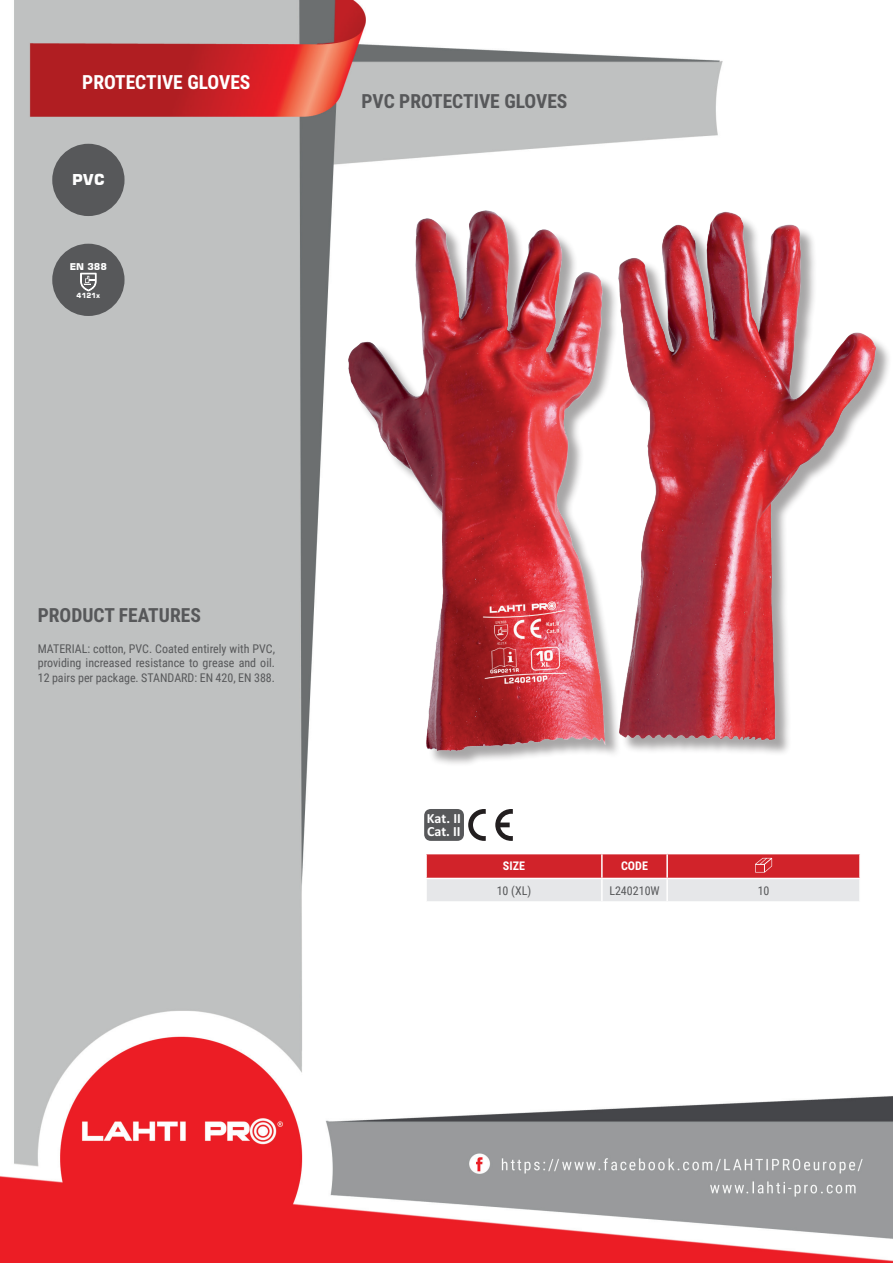
<style>
.page{position:relative;width:893px;height:1263px;background:#fff}
.page>*{position:absolute;margin:0;border:0;box-sizing:border-box;transform-origin:0 0}
.t1{font:700 19.5px "Roboto Condensed";color:#57585a}
.t2{font:700 19.5px "Roboto Condensed";color:#fff}
.t3{font:700 15px "Square 721 BT";color:#fff}
.t4{font:700 14.1px/12.9px "Calibri Profix";color:#fff}
.t5{font:12px/14.4px "Roboto Condensed";color:#57585a;text-align:justify}
.t6{font:700 12px "Roboto Condensed";color:#fff}
.t7{font:700 9.3px "Square 721 BT";color:#fff}
.t8{font:700 7.05px "Square 721 BT";color:#fff}
</style>
<div class="page">
<img style="left:0;top:0;width:893px;height:1263px">
<div style="left:52px;top:144px;width:73px;height:72px;background:#57585a;border-radius:50%"></div>
<div style="left:52px;top:244px;width:73px;height:72px;background:#57585a;border-radius:50%"></div>
<div style="left:351px;top:213px;width:541px;height:554px;background:#231f20;opacity:.4"></div>
<img style="left:349px;top:211px;width:527px;height:539px">
<hr style="left:425px;top:854px;width:2px;height:24px;background:#fff">
<hr style="left:425px;top:879px;width:2px;height:22px;background:#fff">
<hr style="left:859px;top:854px;width:2px;height:24px;background:#fff">
<hr style="left:859px;top:879px;width:2px;height:22px;background:#fff">
<hr style="left:425px;top:853px;width:177px;height:1px;background:#fff">
<hr style="left:667px;top:853px;width:194px;height:1px;background:#fff">
<hr style="left:425px;top:878px;width:177px;height:1px;background:#fff">
<hr style="left:667px;top:878px;width:194px;height:1px;background:#fff">
<hr style="left:425px;top:901px;width:177px;height:2px;background:#fff">
<hr style="left:602px;top:901px;width:65px;height:2px;background:#fff">
<hr style="left:667px;top:901px;width:194px;height:2px;background:#fff">
<svg style="left:426px;top:853px;width:434px;height:48px;background:#dd8a8f"></svg>
<div style="left:424px;top:809px;width:40px;height:32px;background:#57585a;border-radius:7px"></div>
<svg style="left:495px;top:809px;width:18px;height:32px"></svg>
<svg style="left:468px;top:809px;width:18px;height:32px"></svg>
<svg style="left:80px;top:272px;width:17px;height:20px"></svg>
<h1 class="t2" style="left:82px;top:69px;width:170px">PROTECTIVE GLOVES</h1>
<p class="t3" style="left:72px;top:171px;width:34px">PVC</p>
<p class="t7" style="left:70px;top:261px;width:39px">EN 388</p>
<p class="t8" style="left:77px;top:291px;width:25px">4121x</p>
<h1 class="t1" style="left:361px;top:88px;width:207px">PVC PROTECTIVE GLOVES</h1>
<h1 class="t1" style="left:38px;top:601px;width:165px">PRODUCT FEATURES</h1>
<p class="t5" style="left:38px;top:641px;width:239px">MATERIAL: cotton, PVC. Coated entirely with PVC, providing increased resistance to grease and oil.<br>12 pairs per package. STANDARD: EN 420, EN 388.</p>
<p class="t4" style="left:427px;top:811px;width:35px">Kat. II<br>Cat. II</p>
<p class="t6" style="left:503px;top:858px;width:23px">SIZE</p>
<p class="t6" style="left:621px;top:858px;width:28px">CODE</p>
<p class="t5" style="left:497px;top:883px;width:36px">10 (XL)</p>
<p class="t5" style="left:609px;top:883px;width:52px">L240210W</p>
<p class="t5" style="left:758px;top:883px;width:13px">10</p>
</div>
